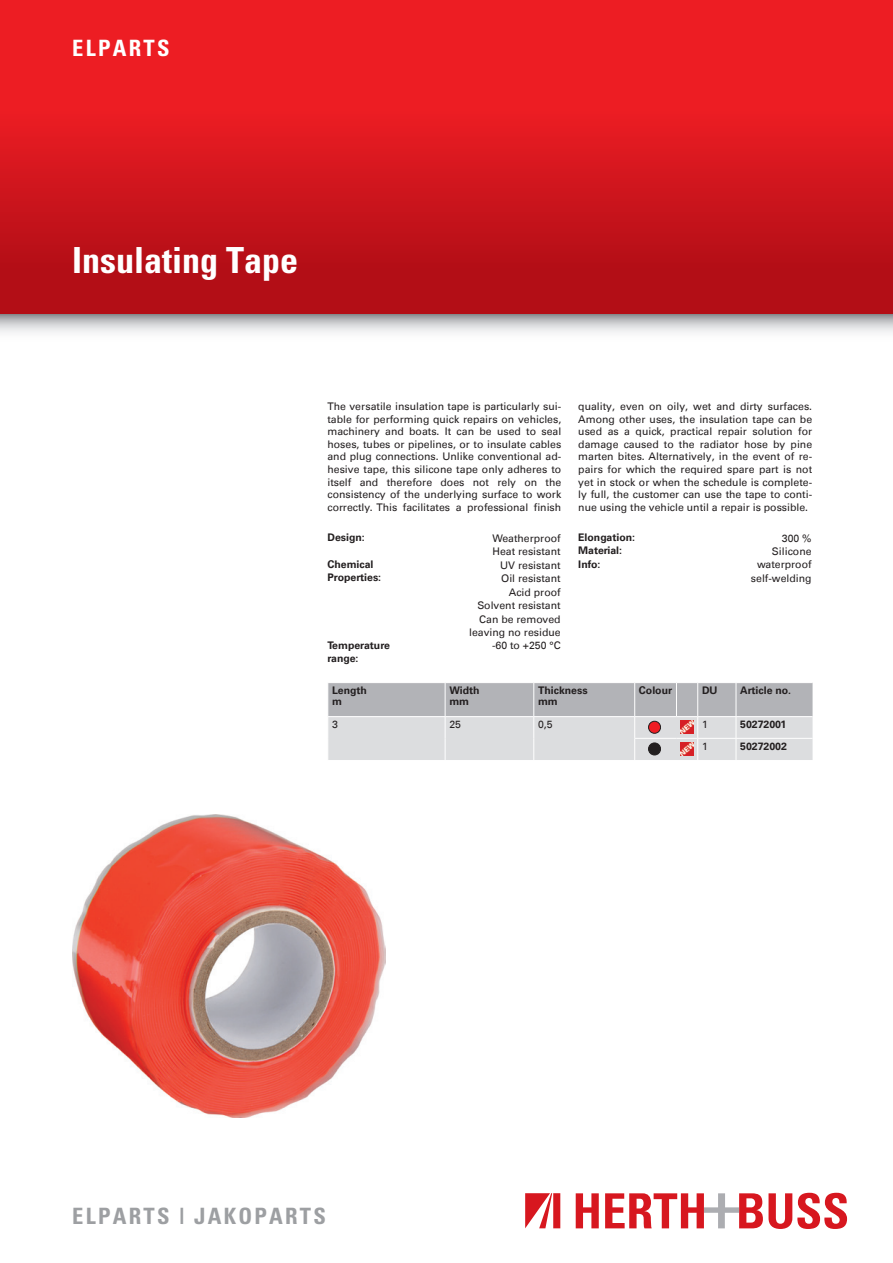
<style>
.page{position:relative;width:893px;height:1263px;background:#fff}
.page>*{position:absolute;margin:0;border:0;box-sizing:border-box;transform-origin:0 0}
.t1{font:700 condensed 36px "Univers";color:#fff}
.t2{font:700 condensed 22.5px "Univers";letter-spacing:.1em;color:#9d9fa2}
.t3{font:700 condensed 22.5px "Univers";letter-spacing:.1em;color:#fff}
.t4{font:10.5px/12.6px "Univers Com 55 Roman";color:#231f20;text-align:justify}
.t5{font:700 10.5px/10.5px "Univers Com 65";color:#231f20}
</style>
<div class="page">
<img style="left:0;top:0;width:893px;height:333px">
<svg style="left:328px;top:683px;width:484px;height:77px;background:#cac9cc"></svg>
<svg style="left:576px;top:1193px;width:23px;height:35px"></svg>
<svg style="left:605px;top:1193px;width:242px;height:36px"></svg>
<svg style="left:525px;top:1193px;width:35px;height:35px"></svg>
<img style="left:72px;top:814px;width:313px;height:303px">
<h2 class="t3" style="left:72px;top:34px;width:99px">ELPARTS</h2>
<h1 class="t1" style="left:72px;top:238px;width:228px">Insulating Tape</h1>
<p class="t4" style="left:327px;top:400px;width:235px">The versatile insulation tape is particularly sui&shy;table for performing quick repairs on vehicles, machinery and boats. It can be used to seal hoses, tubes or pipelines, or to insulate cables and plug connections. Unlike conventional ad&shy;hesive tape, this silicone tape only adheres to itself and therefore does not rely on the consistency of the underlying surface to work correctly. This facilitates a professional finish</p>
<p class="t4" style="left:578px;top:400px;width:235px">quality, even on oily, wet and dirty surfaces.<br>Among other uses, the insulation tape can be used as a quick, practical repair solution for damage caused to the radiator hose by pine marten bites. Alternatively, in the event of re&shy;pairs for which the required spare part is not yet in stock or when the schedule is complete&shy;ly full, the customer can use the tape to conti&shy;nue using the vehicle until a repair is possible.</p>
<p class="t5" style="left:327px;top:532px;width:39px">Design:</p>
<p class="t4" style="left:492px;top:531px;width:70px;line-height:13.5px">Weatherproof<br>Heat resistant</p>
<p class="t5" style="left:327px;top:558px;width:55px;line-height:13.5px">Chemical<br>Properties:</p>
<p class="t4" style="left:469px;top:558px;width:93px;line-height:13.5px;text-align:right">UV resistant<br>Oil resistant<br>Acid proof<br>Solvent resistant<br>Can be removed leaving no residue</p>
<p class="t5" style="left:327px;top:638px;width:64px;line-height:13.5px">Temperature range:</p>
<p class="t4" style="left:492px;top:639px;width:70px">-60 to +250 °C</p>
<p class="t5" style="left:578px;top:532px;width:58px">Elongation:</p>
<p class="t4" style="left:782px;top:532px;width:31px">300 %</p>
<p class="t5" style="left:578px;top:545px;width:45px">Material:</p>
<p class="t4" style="left:772px;top:545px;width:41px">Silicone</p>
<p class="t5" style="left:578px;top:559px;width:24px">Info:</p>
<p class="t4" style="left:751px;top:558px;width:62px;line-height:13.5px;text-align:center">waterproof self-welding</p>
<p class="t5" style="left:332px;top:685px;width:37px">Length m</p>
<p class="t5" style="left:449px;top:685px;width:32px">Width mm</p>
<p class="t5" style="left:538px;top:685px;width:51px">Thickness mm</p>
<p class="t5" style="left:639px;top:685px;width:35px">Colour</p>
<p class="t5" style="left:702px;top:685px;width:17px">DU</p>
<p class="t5" style="left:740px;top:685px;width:52px">Article no.</p>
<p class="t4" style="left:332px;top:718px;width:7px">3</p>
<p class="t4" style="left:449px;top:718px;width:13px">25</p>
<p class="t4" style="left:538px;top:718px;width:16px">0,5</p>
<p class="t4" style="left:702px;top:718px;width:7px">1</p>
<p class="t5" style="left:740px;top:719px;width:48px">50272001</p>
<p class="t4" style="left:702px;top:740px;width:7px">1</p>
<p class="t5" style="left:740px;top:741px;width:48px">50272002</p>
<h2 class="t2" style="left:72px;top:1202px;width:255px">ELPARTS | JAKOPARTS</h2>
</div>
